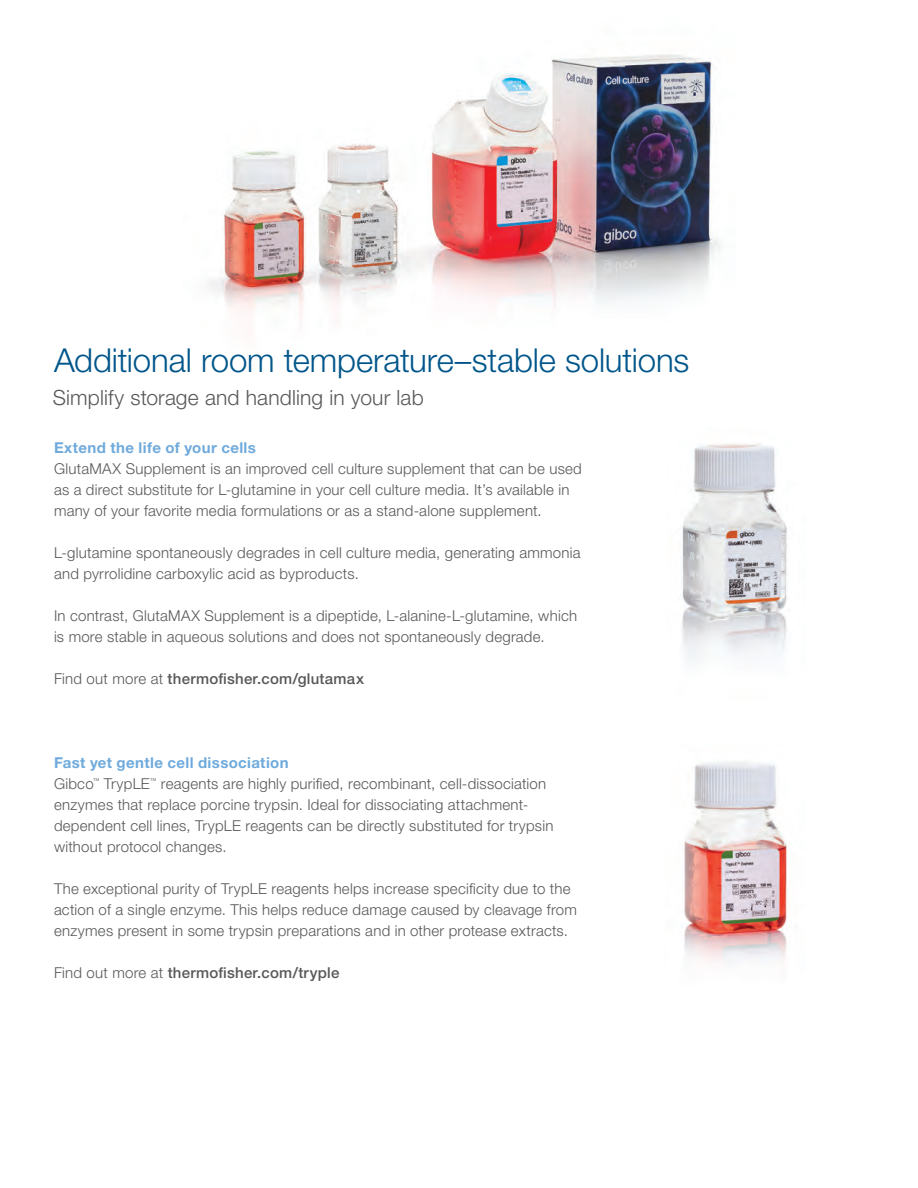
<style>
.page{position:relative;width:918px;height:1188px;background:#fff}
.page>*{position:absolute;margin:0;border:0;box-sizing:border-box;transform-origin:0 0}
.t1{font:300 33px "Helvetica Neue LTW1 G";letter-spacing:-.005em;color:#01558a}
.t2{font:300 21px "Helvetica Neue LTW1 G";letter-spacing:.005em;color:#57585a}
.t3{font:300 15px/21px "Helvetica Neue LTW1 G";letter-spacing:.015em;color:#57585a}
.t4{font:500 15px "Helvetica Neue LTW1 G";letter-spacing:.015em;color:#57585a}
.t5{font:700 15px "Helvetica Neue LTW1 G";letter-spacing:.025em;color:#6faadc}
.t6{font:300 6.75px "Helvetica Neue LTW1 G";color:#57585a}
.s1{font-weight:300}
</style>
<div class="page">
<img style="left:682px;top:761px;width:107px;height:201px">
<img style="left:209px;top:54px;width:512px;height:265px">
<img style="left:681px;top:443px;width:107px;height:218px">
<h1 class="t1" style="left:54px;top:340px;width:637px">Additional room temperature–stable solutions</h1>
<h2 class="t2" style="left:53px;top:384px;width:372px">Simplify storage and handling in your lab</h2>
<p class="t5" style="left:54px;top:438px;width:203px">Extend the life of your cells</p>
<p class="t3" style="left:54px;top:458px;width:529px">GlutaMAX Supplement is an improved cell culture supplement that can be used as a direct substitute for L-glutamine in your cell culture media. It’s available in many of your favorite media formulations or as a stand-alone supplement.</p>
<p class="t3" style="left:54px;top:542px;width:528px">L-glutamine spontaneously degrades in cell culture media, generating ammonia and pyrrolidine carboxylic acid as byproducts.</p>
<p class="t3" style="left:54px;top:605px;width:525px">In contrast, GlutaMAX Supplement is a dipeptide, L-alanine-L-glutamine, which is more stable in aqueous solutions and does not spontaneously degrade.</p>
<p class="t4" style="left:54px;top:670px;width:312px"><span class="s1">Find out more at</span> thermofisher.com/glutamax</p>
<p class="t5" style="left:54px;top:753px;width:236px">Fast yet gentle cell dissociation</p>
<p class="t3" style="left:54px;top:773px;width:41px">Gibco</p>
<p class="t6" style="left:93px;top:776px;width:8px">™</p>
<p class="t3" style="left:104px;top:773px;width:48px">TrypLE</p>
<p class="t6" style="left:150px;top:776px;width:8px">™</p>
<p class="t3" style="left:54px;top:773px;width:501px;text-indent:107px">reagents are highly purified, recombinant, cell-dissociation enzymes that replace porcine trypsin. Ideal for dissociating attachment&shy;dependent cell lines, TrypLE reagents can be directly substituted for trypsin without protocol changes.</p>
<p class="t3" style="left:54px;top:878px;width:524px">The exceptional purity of TrypLE reagents helps increase specificity due to the action of a single enzyme. This helps reduce damage caused by cleavage from enzymes present in some trypsin preparations and in other protease extracts.</p>
<p class="t4" style="left:54px;top:964px;width:287px"><span class="s1">Find out more at</span> thermofisher.com/tryple</p>
</div>
